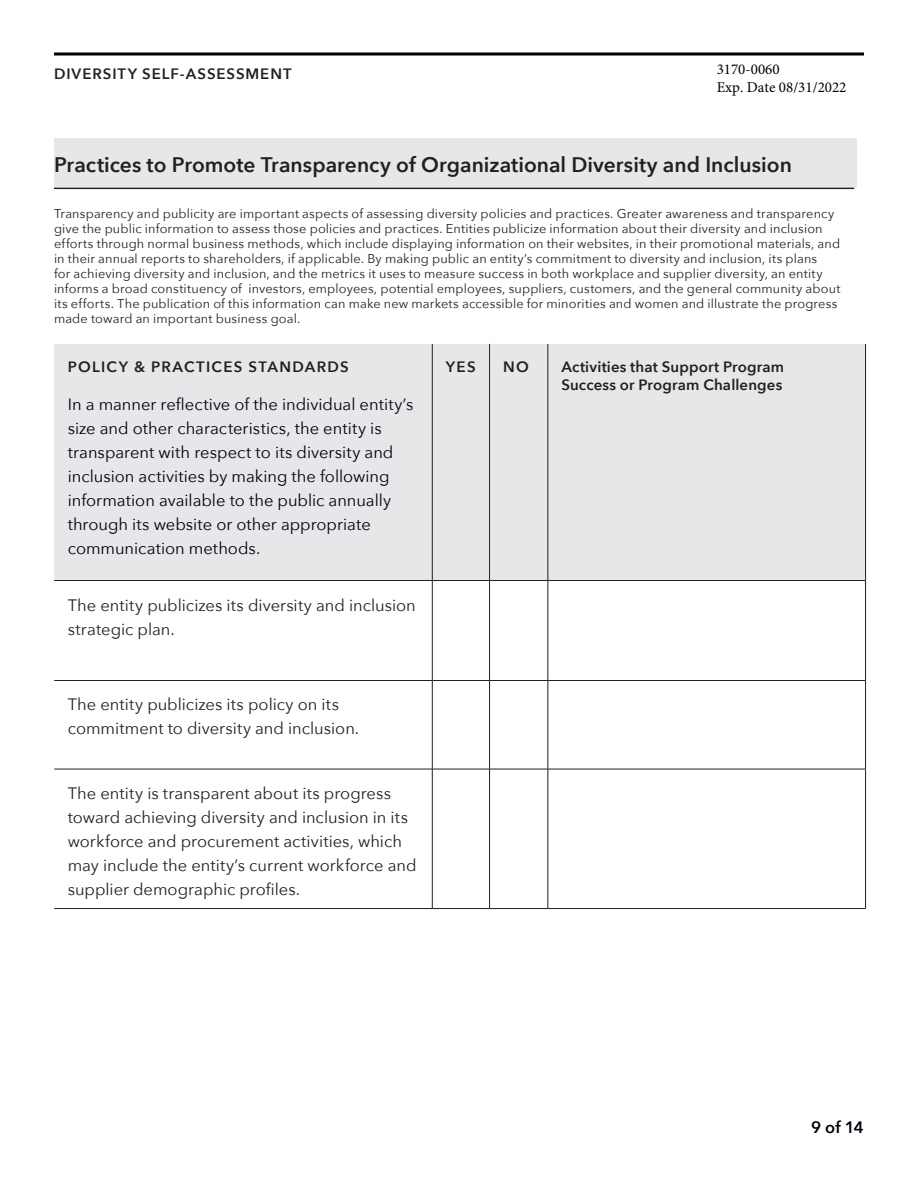
<style>
.page{position:relative;width:918px;height:1188px;background:#fff}
.page>*{position:absolute;margin:0;border:0;box-sizing:border-box;transform-origin:0 0}
.t1{font:600 21px "Avenir Next";color:#231f20}
.t2{font:16.5px/24px "Avenir Next";color:#231f20}
.t3{font:16.5px/24px "Avenir Next";color:#00000b}
.t4{font:600 16.5px "Avenir Next";color:#00000b}
.t5{font:600 15px/18px "Avenir Next";letter-spacing:.01em;color:#231f20;text-align:right}
.t6{font:600 15px "Avenir Next";letter-spacing:.045em;color:#231f20}
.t7{font:600 15px "Avenir Next";letter-spacing:.085em;color:#231f20}
.t8{font:15px/18px "Minion Pro";color:#000}
.t9{font:12.75px/15px "Avenir Next";letter-spacing:.01em;color:#231f20}
.s1{color:#e6e7e9}
</style>
<div class="page">
<svg style="left:54px;top:52px;width:810px;height:4px;background:#3f3f3f"></svg>
<div style="left:54px;top:138px;width:802px;height:49px;background:#e6e7e9"></div>
<div style="left:54px;top:344px;width:811px;height:236px;background:#e6e7e9"></div>
<hr style="left:432px;top:580px;width:58px;height:1px;background:#231f20">
<hr style="left:432px;top:581px;width:1px;height:99px;background:#231f20">
<hr style="left:490px;top:580px;width:58px;height:1px;background:#231f20">
<hr style="left:489px;top:581px;width:1px;height:99px;background:#231f20">
<hr style="left:548px;top:580px;width:318px;height:1px;background:#231f20">
<hr style="left:54px;top:680px;width:378px;height:1px;background:#231f20">
<hr style="left:432px;top:680px;width:58px;height:1px;background:#231f20">
<hr style="left:432px;top:681px;width:1px;height:88px;background:#231f20">
<hr style="left:490px;top:680px;width:58px;height:1px;background:#231f20">
<hr style="left:489px;top:681px;width:1px;height:88px;background:#231f20">
<hr style="left:548px;top:680px;width:318px;height:1px;background:#231f20">
<hr style="left:54px;top:769px;width:378px;height:1px;background:#231f20">
<hr style="left:432px;top:769px;width:58px;height:1px;background:#231f20">
<hr style="left:432px;top:769px;width:1px;height:139px;background:#231f20">
<hr style="left:490px;top:769px;width:58px;height:1px;background:#231f20">
<hr style="left:489px;top:769px;width:1px;height:139px;background:#231f20">
<hr style="left:548px;top:769px;width:318px;height:1px;background:#231f20">
<hr style="left:54px;top:908px;width:378px;height:1px;background:#231f20">
<hr style="left:432px;top:908px;width:58px;height:1px;background:#231f20">
<hr style="left:490px;top:908px;width:58px;height:1px;background:#231f20">
<hr style="left:548px;top:908px;width:318px;height:1px;background:#231f20">
<hr style="left:489px;top:344px;width:1px;height:236px;background:#231f20">
<hr style="left:548px;top:344px;width:1px;height:236px;background:#231f20">
<hr style="left:432px;top:344px;width:1px;height:236px;background:#231f20">
<hr style="left:865px;top:344px;width:1px;height:236px;background:#231f20">
<hr style="left:54px;top:580px;width:378px;height:1px;background:#231f20">
<hr style="left:548px;top:581px;width:1px;height:99px;background:#231f20">
<hr style="left:865px;top:581px;width:1px;height:99px;background:#231f20">
<hr style="left:548px;top:681px;width:1px;height:88px;background:#231f20">
<hr style="left:865px;top:681px;width:1px;height:88px;background:#231f20">
<hr style="left:548px;top:769px;width:1px;height:139px;background:#231f20">
<hr style="left:865px;top:769px;width:1px;height:139px;background:#231f20">
<hr style="left:54px;top:188px;width:800px;height:1px;background:#231f20">
<p class="t6" style="left:54px;top:61px;width:239px">DIVERSITY SELF-ASSESSMENT</p>
<p class="t8" style="left:717px;top:60px;width:131px">3170-0060<br>Exp. Date 08/31/2022</p>
<h1 class="t1" style="left:54px;top:147px;width:739px">Practices to Promote Transparency of Organizational Diversity and Inclusion</h1>
<p class="t9" style="left:54px;top:205px;width:788px">Transparency and publicity are important aspects of assessing diversity policies and practices. Greater awareness and transparency give the public information to assess those policies and practices. Entities publicize information about their diversity and inclusion efforts through normal business methods, which include displaying information on their websites, in their promotional materials, and in their annual reports to shareholders, if applicable. By making public an entity’s commitment to diversity and inclusion, its plans<br>for achieving diversity and inclusion, and the metrics it uses to measure success in both workplace and supplier diversity, an entity informs a broad constituency of investors, employees, potential employees, suppliers, customers, and the general community about its efforts. The publication of this information can make new markets accessible for minorities and women and illustrate the progress made toward an important business goal.</p>
<p class="t7" style="left:68px;top:354px;width:303px">POLICY &amp; PRACTICES STANDARDS<span class="s1">L]]</span></p>
<p class="t3" style="left:68px;top:392px;width:347px">In a manner reflective of the individual entity’s size and other characteristics, the entity is transparent with respect to its diversity and inclusion activities by making the following information available to the public annually through its website or other appropriate communication methods.</p>
<p class="t2" style="left:68px;top:592px;width:350px">The entity publicizes its diversity and inclusion strategic plan.</p>
<p class="t2" style="left:68px;top:692px;width:293px">The entity publicizes its policy on its commitment to diversity and inclusion.</p>
<p class="t2" style="left:68px;top:781px;width:350px">The entity is transparent about its progress toward achieving diversity and inclusion in its workforce and procurement activities, which may include the entity’s current workforce and supplier demographic profiles.</p>
<p class="t6" style="left:446px;top:354px;width:37px">YES<span class="s1">.</span></p>
<p class="t5" style="left:503px;top:358px;width:283px">NO<span class="s1">.</span> Activities that Support Program<br>Success or Program Challenges</p>
<p class="t4" style="left:811px;top:1113px;width:54px">9 of 14</p>
</div>
